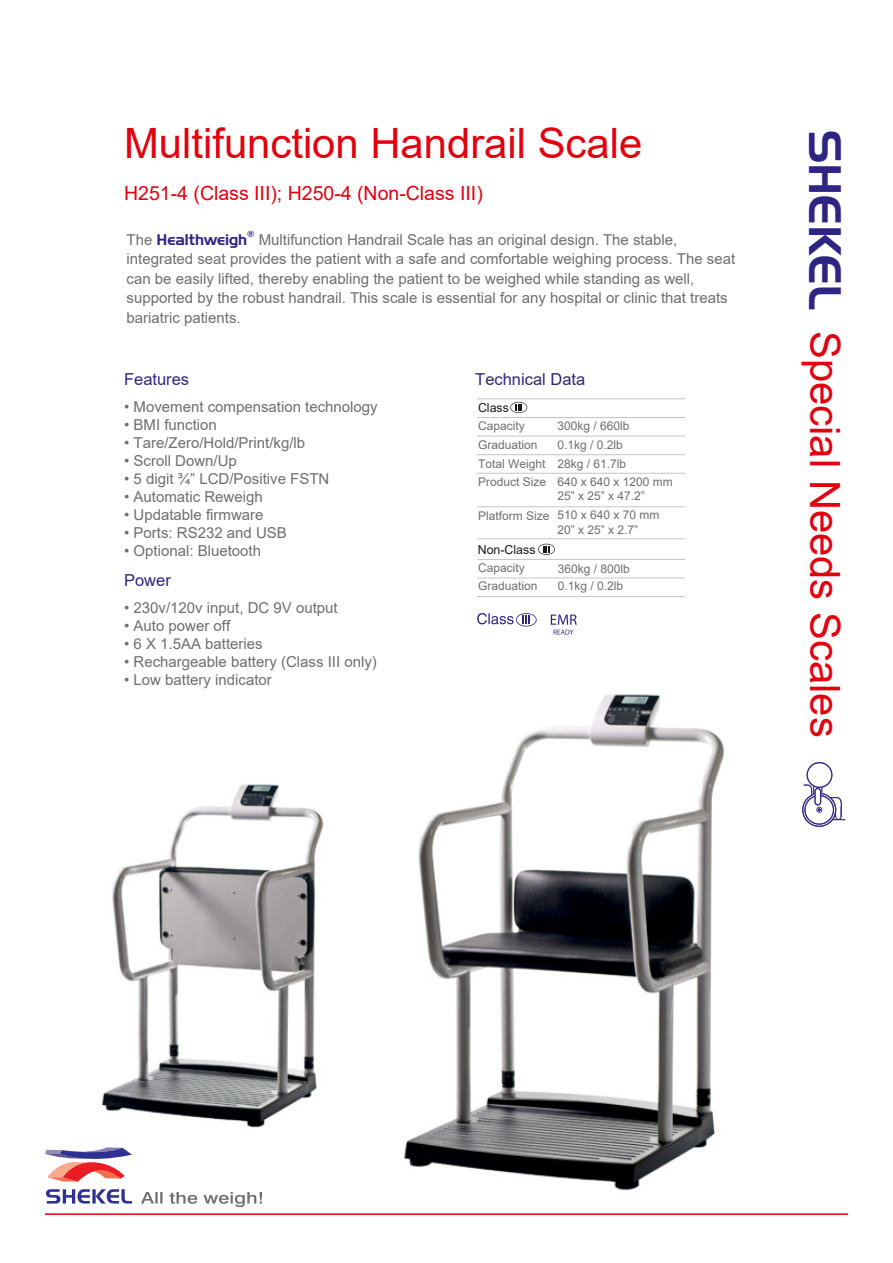
<style>
.page{position:relative;width:893px;height:1263px;background:#fff}
.page>*{position:absolute;margin:0;border:0;box-sizing:border-box;transform-origin:0 0}
.t1{font:44.25px "Handel Gothic BT";color:#2f2482}
.t2{font:41.85px "Arial";color:#e2000f}
.t3{font:19.5px "Arial";color:#e2000f}
.t4{font:16.5px "Arial";color:#2f2482}
.t5{font:16.5px "Arial";color:#2f2873}
.t6{font:15px/19.5px "Arial";color:#6e6e6e}
.t7{font:15px "Handel Gothic BT";color:#2f2482}
.t8{font:12.45px "Arial";color:#1a1a18}
.t9{font:12px/18.1px "Arial";color:#6e6e6e}
.t10{font:8.7px "Handel Gothic BT";color:#2f2482}
.s1{font-family:"Arial";color:#6e6e6e}
</style>
<div class="page">
<img style="left:81px;top:694px;width:643px;height:510px">
<hr style="left:45px;top:1213px;width:803px;height:2px;background:#e2000f">
<svg style="left:45px;top:1147px;width:87px;height:35px"></svg>
<svg style="left:46px;top:1189px;width:86px;height:14px"></svg>
<svg style="left:141px;top:1192px;width:56px;height:12px"></svg>
<svg style="left:204px;top:1192px;width:58px;height:15px"></svg>
<svg style="left:551px;top:614px;width:26px;height:20px"></svg>
<svg style="left:477px;top:613px;width:60px;height:13px"></svg>
<svg style="left:510px;top:402px;width:17px;height:11px"></svg>
<hr style="left:477px;top:398px;width:208px;height:1px;background:#c5c5c6">
<hr style="left:477px;top:417px;width:208px;height:1px;background:#c5c5c6">
<hr style="left:477px;top:436px;width:208px;height:1px;background:#c5c5c6">
<hr style="left:477px;top:454px;width:208px;height:1px;background:#c5c5c6">
<hr style="left:477px;top:473px;width:208px;height:1px;background:#c5c5c6">
<hr style="left:477px;top:506px;width:208px;height:1px;background:#c5c5c6">
<hr style="left:477px;top:538px;width:208px;height:1px;background:#c5c5c6">
<svg style="left:538px;top:544px;width:17px;height:11px"></svg>
<hr style="left:477px;top:559px;width:208px;height:1px;background:#c5c5c6">
<hr style="left:477px;top:578px;width:208px;height:1px;background:#c5c5c6">
<hr style="left:477px;top:596px;width:208px;height:1px;background:#c5c5c6">
<svg style="left:802px;top:762px;width:43px;height:65px"></svg>
<h2 class="t2" style="left:124px;top:115px;width:520px">Multifunction Handrail Scale</h2>
<h3 class="t3" style="left:124px;top:179px;width:360px">H251-4 (Class III); H250-4 (Non-Class III)</h3>
<p class="t10" style="left:247px;top:228px;width:9px">®</p>
<p class="t6" style="left:127px;top:229px;width:610px;text-indent:132px">Multifunction Handrail Scale has an original design. The stable, integrated seat provides the patient with a safe and comfortable weighing process. The seat can be easily lifted, thereby enabling the patient to be weighed while standing as well, supported by the robust handrail. This scale is essential for any hospital or clinic that treats bariatric patients.</p>
<p class="t7" style="left:127px;top:230px;width:122px"><span class="s1">The</span> Healthweigh</p>
<p class="t4" style="left:124px;top:368px;width:67px">Features</p>
<p class="t6" style="left:124px;top:397px;width:255px">• Movement compensation technology</p>
<p class="t6" style="left:124px;top:415px;width:94px">• BMI function</p>
<p class="t6" style="left:124px;top:433px;width:183px">• Tare/Zero/Hold/Print/kg/lb</p>
<p class="t6" style="left:124px;top:451px;width:114px">• Scroll Down/Up</p>
<p class="t6" style="left:124px;top:469px;width:207px">• 5 digit ¾” LCD/Positive FSTN</p>
<p class="t6" style="left:124px;top:487px;width:140px">• Automatic Reweigh</p>
<p class="t6" style="left:124px;top:505px;width:141px">• Updatable firmware</p>
<p class="t6" style="left:124px;top:523px;width:164px">• Ports: RS232 and USB</p>
<p class="t6" style="left:124px;top:541px;width:138px">• Optional: Bluetooth</p>
<p class="t4" style="left:124px;top:569px;width:48px">Power</p>
<p class="t6" style="left:124px;top:598px;width:215px">• 230v/120v input, DC 9V output</p>
<p class="t6" style="left:124px;top:616px;width:108px">• Auto power off</p>
<p class="t6" style="left:124px;top:634px;width:140px">• 6 X 1.5AA batteries</p>
<p class="t6" style="left:124px;top:652px;width:254px">• Rechargeable battery (Class III only)</p>
<p class="t6" style="left:124px;top:670px;width:149px">• Low battery indicator</p>
<p class="t5" style="left:475px;top:368px;width:112px">Technical Data</p>
<p class="t8" style="left:478px;top:399px;width:32px">Class</p>
<p class="t9" style="left:478px;top:417px;width:61px">Capacity<br>Graduation</p>
<p class="t9" style="left:478px;top:454px;width:70px">Total Weight<br>Product Size</p>
<p class="t9" style="left:478px;top:506px;width:73px">Platform Size</p>
<p class="t9" style="left:557px;top:417px;width:74px">300kg / 660lb<br>0.1kg / 0.2lb</p>
<p class="t9" style="left:557px;top:454px;width:117px">28kg / 61.7lb<br>640 x 640 x 1200 mm</p>
<p class="t9" style="left:557px;top:486px;width:104px;line-height:19px">25” x 25” x 47.2”<br>510 x 640 x 70 mm</p>
<p class="t9" style="left:557px;top:520px;width:82px">20” x 25” x 2.7”</p>
<p class="t8" style="left:478px;top:541px;width:59px">Non-Class</p>
<p class="t9" style="left:478px;top:559px;width:61px">Capacity<br>Graduation</p>
<p class="t9" style="left:558px;top:560px;width:74px">360kg / 800lb</p>
<p class="t9" style="left:558px;top:577px;width:67px">0.1kg / 0.2lb</p>
<h1 class="t1" style="left:852px;top:130px;width:181px;rotate:90deg">SHEKEL</h1>
<h2 class="t2" style="left:854px;top:331px;width:408px;rotate:90deg">Special Needs Scales</h2>
</div>
